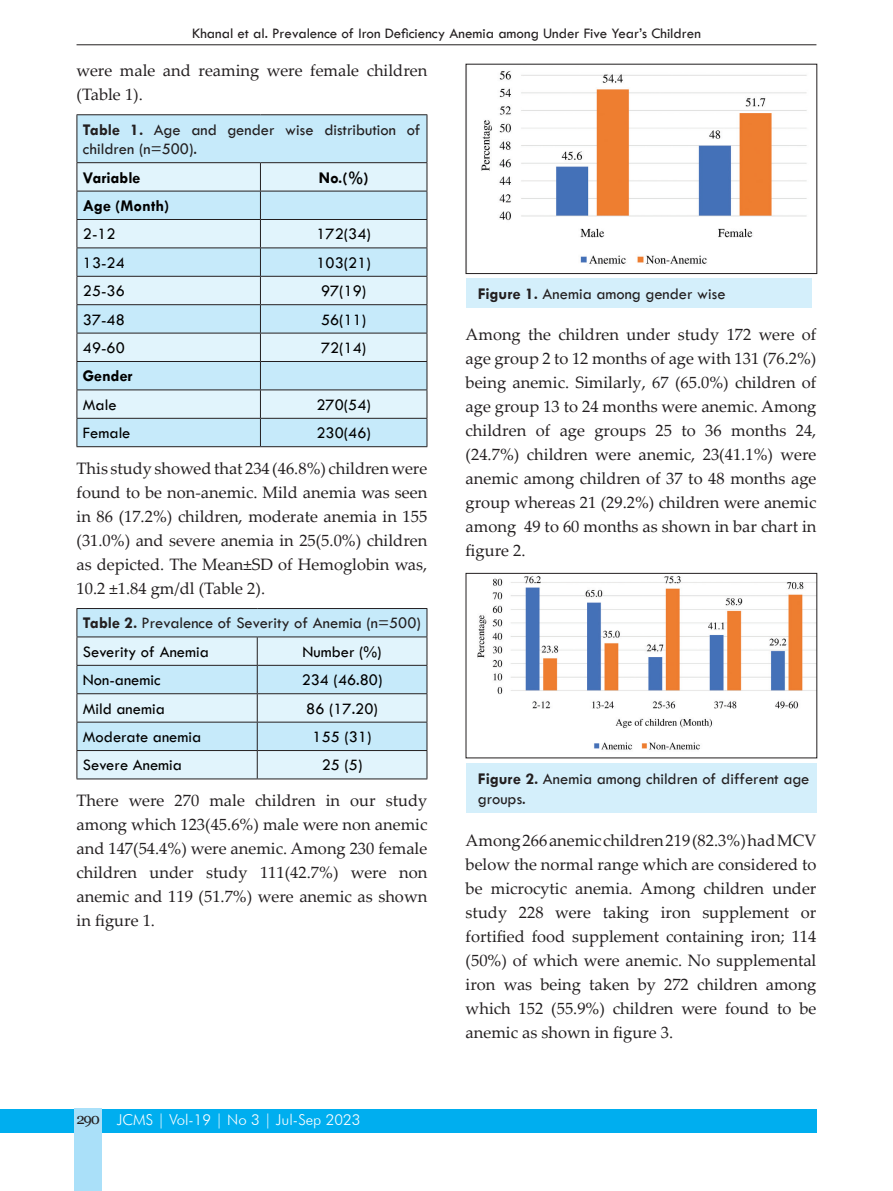
<style>
.page{position:relative;width:893px;height:1191px;background:#fff}
.page>*{position:absolute;margin:0;border:0;box-sizing:border-box;transform-origin:0 0}
.t1{font:16.5px/24px "Palatino Linotype";color:#231f20;text-align:justify}
.t2{font:16.5px "Tw Cen";color:#000}
.t3{font:16.5px/19.5px "Tw Cen";color:#231f20}
.t4{font:700 16.5px "Tw Cen";color:#000}
.t5{font:15px "Tw Cen";color:#231f20}
.t6{font:300 15px "Futura BT";color:#fff}
.s1{font-weight:700}
.s2{font-family:"Georgia";font-weight:400;color:#231f20}
</style>
<div class="page">
<div style="left:0;top:1109px;width:816px;height:23px;background:#00aeef"></div>
<div style="left:74px;top:1108px;width:28px;height:83px;background:#aae0f9"></div>
<div style="left:78px;top:115px;width:349px;height:331px;background:#c6eafa"></div>
<svg style="left:78px;top:163px;width:349px;height:255px;background:#d3edf8"></svg>
<hr style="left:77px;top:114px;width:183px;height:1px;background:#231f20">
<hr style="left:77px;top:115px;width:1px;height:47px;background:#231f20">
<hr style="left:260px;top:114px;width:167px;height:1px;background:#231f20">
<hr style="left:427px;top:115px;width:1px;height:47px;background:#231f20">
<hr style="left:77px;top:162px;width:183px;height:1px;background:#231f20">
<hr style="left:260px;top:162px;width:167px;height:1px;background:#231f20">
<hr style="left:77px;top:191px;width:183px;height:1px;background:#231f20">
<hr style="left:260px;top:191px;width:167px;height:1px;background:#231f20">
<hr style="left:77px;top:219px;width:183px;height:1px;background:#231f20">
<hr style="left:260px;top:219px;width:167px;height:1px;background:#231f20">
<hr style="left:77px;top:247px;width:183px;height:1px;background:#231f20">
<hr style="left:260px;top:247px;width:167px;height:1px;background:#231f20">
<hr style="left:77px;top:276px;width:183px;height:1px;background:#231f20">
<hr style="left:260px;top:276px;width:167px;height:1px;background:#231f20">
<hr style="left:77px;top:304px;width:183px;height:1px;background:#231f20">
<hr style="left:260px;top:304px;width:167px;height:1px;background:#231f20">
<hr style="left:77px;top:333px;width:183px;height:1px;background:#231f20">
<hr style="left:260px;top:333px;width:167px;height:1px;background:#231f20">
<hr style="left:77px;top:361px;width:183px;height:1px;background:#231f20">
<hr style="left:260px;top:361px;width:167px;height:1px;background:#231f20">
<hr style="left:77px;top:389px;width:183px;height:1px;background:#231f20">
<hr style="left:260px;top:389px;width:167px;height:1px;background:#231f20">
<hr style="left:77px;top:418px;width:183px;height:1px;background:#231f20">
<svg style="left:77px;top:163px;width:1px;height:283px"></svg>
<hr style="left:260px;top:418px;width:167px;height:1px;background:#231f20">
<svg style="left:260px;top:163px;width:1px;height:283px"></svg>
<svg style="left:427px;top:163px;width:1px;height:283px"></svg>
<hr style="left:77px;top:446px;width:183px;height:1px;background:#231f20">
<hr style="left:260px;top:446px;width:167px;height:1px;background:#231f20">
<div style="left:78px;top:609px;width:349px;height:27px;background:#c6eafa"></div>
<svg style="left:78px;top:637px;width:349px;height:141px;background:#d3edf8"></svg>
<hr style="left:77px;top:608px;width:180px;height:1px;background:#231f20">
<hr style="left:257px;top:608px;width:170px;height:1px;background:#231f20">
<hr style="left:77px;top:636px;width:180px;height:1px;background:#231f20">
<hr style="left:257px;top:636px;width:170px;height:1px;background:#231f20">
<hr style="left:77px;top:665px;width:180px;height:1px;background:#231f20">
<hr style="left:257px;top:665px;width:170px;height:1px;background:#231f20">
<hr style="left:77px;top:693px;width:180px;height:1px;background:#231f20">
<hr style="left:257px;top:693px;width:170px;height:1px;background:#231f20">
<hr style="left:77px;top:721px;width:180px;height:1px;background:#231f20">
<hr style="left:257px;top:721px;width:170px;height:1px;background:#231f20">
<hr style="left:77px;top:750px;width:180px;height:1px;background:#231f20">
<svg style="left:77px;top:609px;width:1px;height:169px"></svg>
<hr style="left:257px;top:750px;width:170px;height:1px;background:#231f20">
<svg style="left:257px;top:637px;width:1px;height:141px"></svg>
<svg style="left:427px;top:609px;width:1px;height:169px"></svg>
<hr style="left:77px;top:778px;width:180px;height:1px;background:#231f20">
<hr style="left:257px;top:778px;width:170px;height:1px;background:#231f20">
<hr style="left:77px;top:44px;width:739px;height:1px;background:#231f20">
<img style="left:481px;top:71px;width:326px;height:193px">
<div style="left:466px;top:64px;width:351px;height:210px;border:1px solid #231f20"></div>
<div style="left:466px;top:278px;width:346px;height:30px;background:#d4effb"></div>
<img style="left:477px;top:576px;width:338px;height:174px">
<div style="left:466px;top:573px;width:351px;height:185px;border:1px solid #231f20"></div>
<div style="left:466px;top:763px;width:351px;height:50px;background:#d4effb"></div>
<p class="t5" style="left:192px;top:24px;width:510px">Khanal et al. Prevalence of Iron Deficiency Anemia among Under Five Year’s Children</p>
<p class="t1" style="left:77px;top:58px;width:352px">were male and reaming were female children (Table 1).</p>
<p class="t3" style="left:83px;top:120px;width:339px"><span class="s1">Table 1.</span> Age and gender wise distribution of children (n=500).</p>
<p class="t4" style="left:83px;top:167px;width:59px">Variable</p>
<p class="t4" style="left:319px;top:167px;width:51px">No.(%)</p>
<p class="t4" style="left:83px;top:196px;width:88px">Age (Month)</p>
<p class="t2" style="left:83px;top:224px;width:34px">2-12</p>
<p class="t2" style="left:316px;top:224px;width:56px">172(34)</p>
<p class="t2" style="left:83px;top:253px;width:43px">13-24</p>
<p class="t2" style="left:316px;top:253px;width:56px">103(21)</p>
<p class="t2" style="left:83px;top:281px;width:43px">25-36</p>
<p class="t2" style="left:321px;top:281px;width:47px">97(19)</p>
<p class="t2" style="left:83px;top:309px;width:43px">37-48</p>
<p class="t2" style="left:321px;top:309px;width:47px">56(11)</p>
<p class="t2" style="left:83px;top:338px;width:43px">49-60</p>
<p class="t2" style="left:321px;top:338px;width:47px">72(14)</p>
<p class="t4" style="left:83px;top:366px;width:51px">Gender</p>
<p class="t2" style="left:83px;top:395px;width:35px">Male</p>
<p class="t2" style="left:316px;top:395px;width:56px">270(54)</p>
<p class="t2" style="left:83px;top:423px;width:49px">Female</p>
<p class="t2" style="left:316px;top:423px;width:56px">230(46)</p>
<p class="t1" style="left:77px;top:455px;width:352px">This study showed that 234 (46.8%) children were found to be non-anemic. Mild anemia was seen in 86 (17.2%) children, moderate anemia in 155 (31.0%) and severe anemia in 25(5.0%) children as depicted. The Mean±SD of Hemoglobin was, 10.2 ±1.84 gm/dl (Table 2).</p>
<p class="t3" style="left:83px;top:613px;width:340px"><span class="s1">Table 2.</span> Prevalence of Severity of Anemia (n=500)</p>
<p class="t2" style="left:83px;top:641px;width:127px">Severity of Anemia</p>
<p class="t2" style="left:302px;top:641px;width:81px">Number (%)</p>
<p class="t2" style="left:83px;top:670px;width:79px">Non-anemic</p>
<p class="t2" style="left:302px;top:670px;width:82px">234 (46.80)</p>
<p class="t2" style="left:83px;top:698px;width:83px">Mild anemia</p>
<p class="t2" style="left:306px;top:698px;width:73px">86 (17.20)</p>
<p class="t2" style="left:83px;top:727px;width:120px">Moderate anemia</p>
<p class="t2" style="left:313px;top:727px;width:61px">155 (31)</p>
<p class="t2" style="left:83px;top:755px;width:101px">Severe Anemia</p>
<p class="t2" style="left:322px;top:755px;width:42px">25 (5)</p>
<p class="t1" style="left:77px;top:787px;width:352px">There were 270 male children in our study among which 123(45.6%) male were non anemic and 147(54.4%) were anemic. Among 230 female children under study 111(42.7%) were non anemic and 119 (51.7%) were anemic as shown in figure 1.</p>
<p class="t6" style="left:76px;top:1111px;width:285px"><span class="s2">290</span> JCMS | Vol-19 | No 3 | Jul-Sep 2023</p>
<p class="t3" style="left:478px;top:284px;width:249px"><span class="s1">Figure 1.</span> Anemia among gender wise</p>
<p class="t1" style="left:466px;top:322px;width:352px">Among the children under study 172 were of age group 2 to 12 months of age with 131 (76.2%) being anemic. Similarly, 67 (65.0%) children of age group 13 to 24 months were anemic. Among children of age groups 25 to 36 months 24, (24.7%) children were anemic, 23(41.1%) were anemic among children of 37 to 48 months age group whereas 21 (29.2%) children were anemic among 49 to 60 months as shown in bar chart in figure 2.</p>
<p class="t3" style="left:478px;top:769px;width:333px"><span class="s1">Figure 2.</span> Anemia among children of different age groups.</p>
<p class="t1" style="left:466px;top:827px;width:352px">Among 266 anemic children 219 (82.3%) had MCV below the normal range which are considered to be microcytic anemia. Among children under study 228 were taking iron supplement or fortified food supplement containing iron; 114 (50%) of which were anemic. No supplemental iron was being taken by 272 children among which 152 (55.9%) children were found to be anemic as shown in figure 3.</p>
</div>
